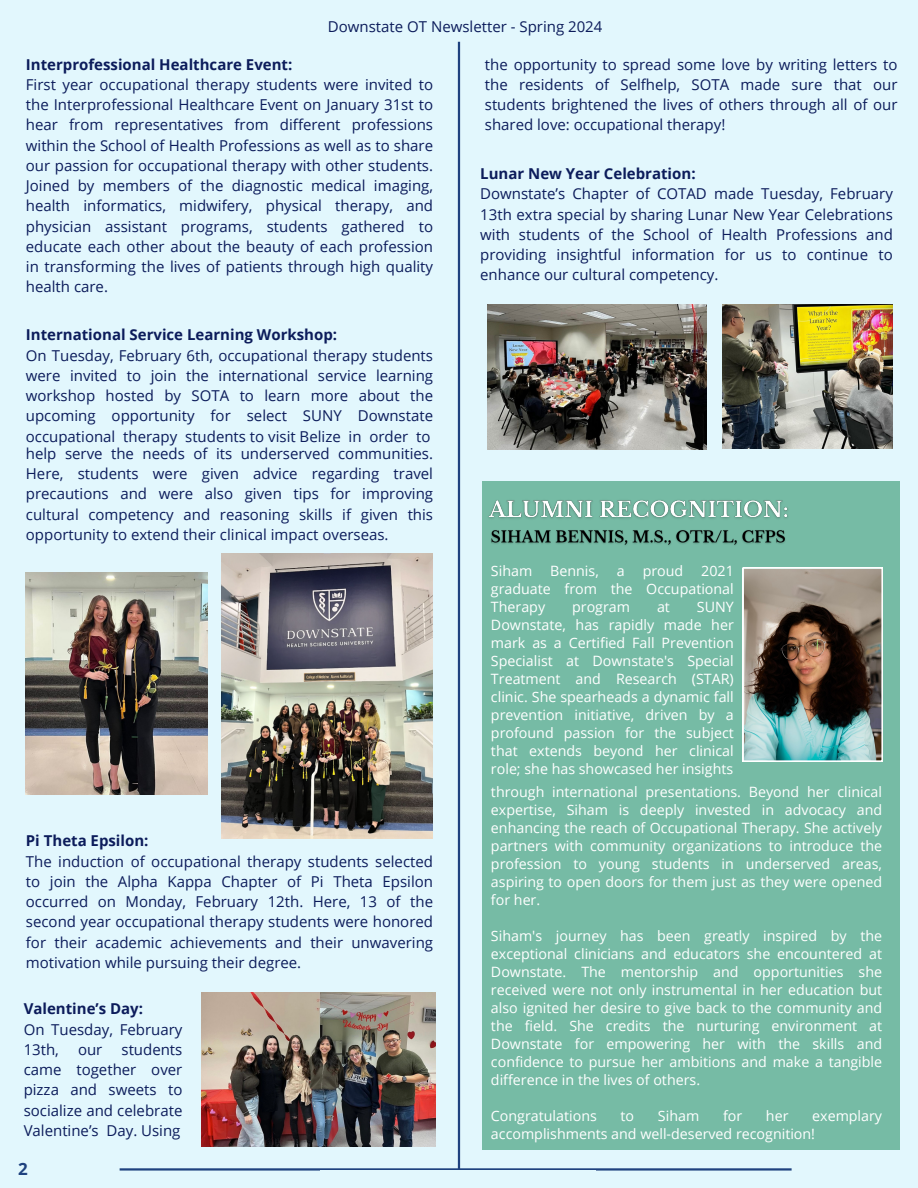
<style>
.page{position:relative;width:918px;height:1188px;background:#e2f7fd}
.page>*{position:absolute;margin:0;border:0;box-sizing:border-box;transform-origin:0 0}
.t1{font:700 16.95px "Open Sans";color:#1f427f}
.t2{font:15px/20.2px "Open Sans";color:#0c1c5b;text-align:justify}
.t3{font:700 15px "Open Sans";color:#0c1c5b}
.t4{font:14.25px/18px "Open Sans";color:#fff;text-align:justify}
</style>
<div class="page">
<hr style="left:120px;top:1168px;width:672px;height:3px;background:#1f427f">
<hr style="left:458px;top:42px;width:2px;height:1146px;background:#1f427f">
<div style="left:320px;top:1171px;width:276px;height:17px;background:#e2f7fd"></div>
<img style="left:221px;top:553px;width:212px;height:286px">
<img style="left:26px;top:573px;width:181px;height:221px">
<img style="left:201px;top:992px;width:234px;height:154px">
<img style="left:723px;top:305px;width:169px;height:144px">
<img style="left:487px;top:305px;width:220px;height:145px">
<div style="left:483px;top:481px;width:417px;height:668px;background:#76bba5"></div>
<img style="left:743px;top:568px;width:139px;height:193px">
<img style="left:491px;top:530px;width:295px;height:15px">
<img style="left:488px;top:500px;width:300px;height:19px">
<p class="t2" style="left:328px;top:16px;width:276px">Downstate OT Newsletter - Spring 2024</p>
<p class="t3" style="left:26px;top:53px;width:268px">Interprofessional Healthcare Event:</p>
<p class="t2" style="left:26px;top:74px;width:409px">First year occupational therapy students were invited to the Interprofessional Healthcare Event on January 31st to hear from representatives from different professions within the School of Health Professions as well as to share our passion for occupational therapy with other students.<br>Joined by members of the diagnostic medical imaging, health informatics, midwifery, physical therapy, and physician assistant programs, students gathered to educate each other about the beauty of each profession in transforming the lives of patients through high quality health care.</p>
<p class="t3" style="left:26px;top:324px;width:313px">International Service Learning Workshop:</p>
<p class="t2" style="left:26px;top:345px;width:409px">On Tuesday, February 6th, occupational therapy students were invited to join the international service learning workshop hosted by SOTA to learn more about the upcoming opportunity for select SUNY Downstate occupational therapy students to visit Belize in order to</p>
<p class="t2" style="left:26px;top:443px;width:409px">help serve the needs of its underserved communities.<br>Here, students were given advice regarding travel precautions and were also given tips for improving cultural competency and reasoning skills if given this opportunity to extend their clinical impact overseas.</p>
<p class="t3" style="left:26px;top:830px;width:124px">Pi Theta Epsilon:</p>
<p class="t2" style="left:26px;top:851px;width:409px">The induction of occupational therapy students selected to join the Alpha Kappa Chapter of Pi Theta Epsilon occurred on Monday, February 12th. Here, 13 of the second year occupational therapy students were honored for their academic achievements and their unwavering motivation while pursuing their degree.</p>
<p class="t3" style="left:24px;top:998px;width:121px">Valentine’s Day:</p>
<p class="t2" style="left:24px;top:1019px;width:160px">On Tuesday, February<br>13th,</p>
<p class="t2" style="left:24px;top:1039px;width:160px;text-indent:98px">students came together over pizza and sweets to socialize and celebrate Valentine’s Day. Using</p>
<p class="t2" style="left:78px;top:1039px;width:26px">our</p>
<p class="t1" style="left:18px;top:1157px;width:11px">2</p>
<p class="t2" style="left:485px;top:54px;width:414px">the opportunity to spread some love by writing letters to the residents of Selfhelp, SOTA made sure that our students brightened the lives of others through all of our shared love: occupational therapy!</p>
<p class="t3" style="left:480px;top:163px;width:217px">Lunar New Year Celebration:</p>
<p class="t2" style="left:480px;top:183px;width:414px">Downstate’s Chapter of COTAD made Tuesday, February 13th extra special by sharing Lunar New Year Celebrations with students of the School of Health Professions and providing insightful information for us to continue to enhance our cultural competency.</p>
<p class="t4" style="left:491px;top:561px;width:43px">Siham</p>
<p class="t4" style="left:550px;top:561px;width:50px">Bennis,</p>
<p class="t4" style="left:617px;top:561px;width:9px">a</p>
<p class="t4" style="left:643px;top:561px;width:42px">proud</p>
<p class="t4" style="left:491px;top:561px;width:244px;text-indent:210px">2021 graduate from the Occupational Therapy</p>
<p class="t4" style="left:491px;top:597px;width:244px;text-indent:206px">SUNY Downstate, has rapidly made her mark as a Certified Fall Prevention Specialist at Downstate's Special Treatment and Research (STAR) clinic. She spearheads a dynamic fall prevention initiative, driven by a profound passion for the subject that extends beyond her clinical role; she has showcased her insights</p>
<p class="t4" style="left:491px;top:782px;width:393px">through international presentations. Beyond her clinical expertise, Siham is deeply invested in advocacy and enhancing the reach of Occupational Therapy. She actively partners with community organizations to introduce the profession to young students in underserved areas, aspiring to open doors for them just as they were opened for her.</p>
<p class="t4" style="left:491px;top:926px;width:393px">Siham's journey has been greatly inspired by the exceptional clinicians and educators she encountered at Downstate. The mentorship and opportunities she received were not only instrumental in her education but also ignited her desire to give back to the community and the field. She credits the nurturing environment at Downstate for empowering her with the skills and confidence to pursue her ambitions and make a tangible difference in the lives of others.</p>
<p class="t4" style="left:491px;top:1106px;width:107px">Congratulations</p>
<p class="t4" style="left:621px;top:1106px;width:15px">to</p>
<p class="t4" style="left:658px;top:1106px;width:43px">Siham</p>
<p class="t4" style="left:723px;top:1106px;width:21px">for</p>
<p class="t4" style="left:766px;top:1106px;width:24px">her</p>
<p class="t4" style="left:572px;top:597px;width:59px">program</p>
<p class="t4" style="left:657px;top:597px;width:14px">at</p>
<p class="t4" style="left:491px;top:1106px;width:393px;text-indent:321px">exemplary accomplishments and well-deserved recognition!</p>
</div>
